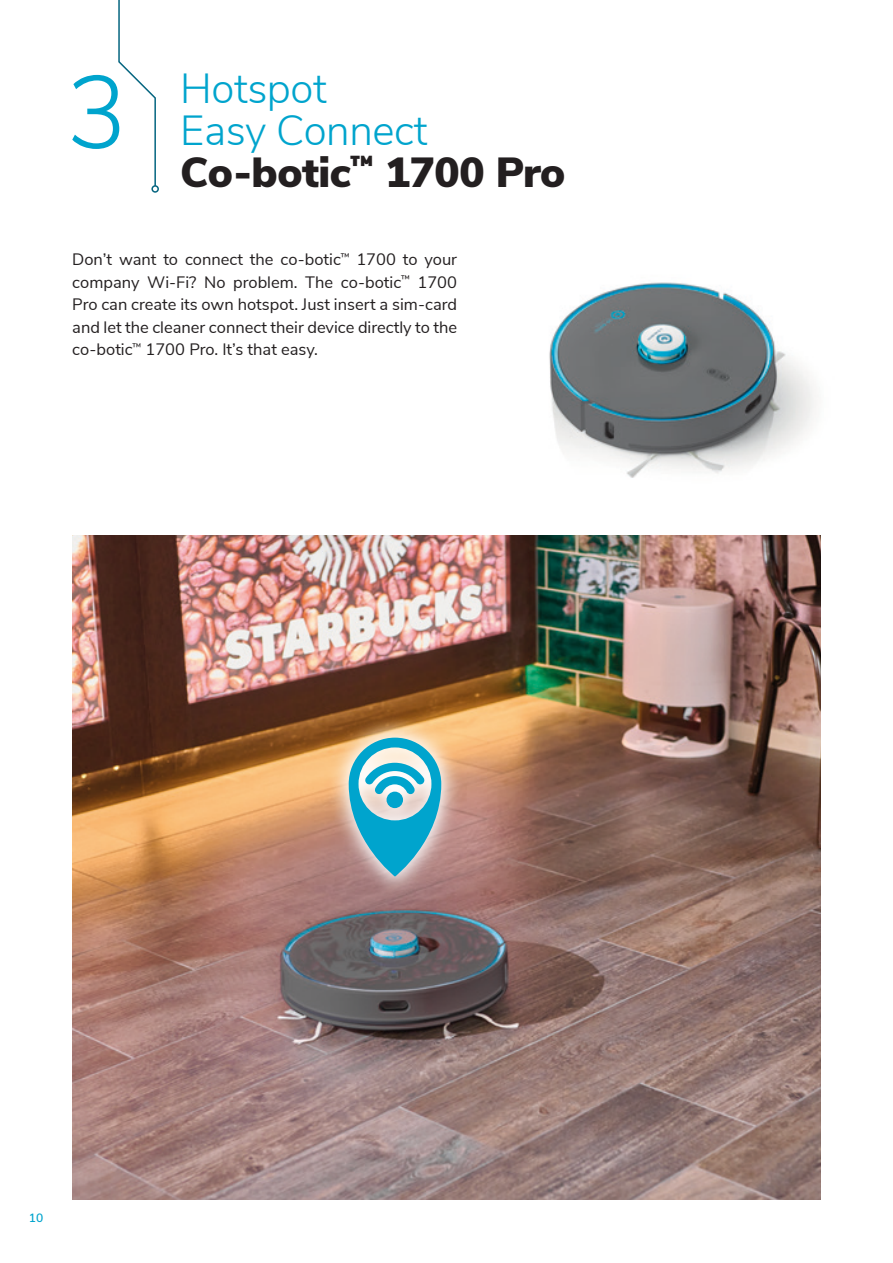
<style>
.page{position:relative;width:893px;height:1263px;background:#fff}
.page>*{position:absolute;margin:0;border:0;box-sizing:border-box;transform-origin:0 0}
.t1{font:300 102.9px "Nunito Sans";color:#00a4cd}
.t2{font:300 42px/42px "Nunito Sans";letter-spacing:-.01em;color:#00a4cd}
.t3{font:16.5px/22.5px "Nunito Sans";color:#231f20;text-align:justify}
.t4{font:600 12px "Nunito Sans";color:#00a4cd}
.s1{font-weight:900;color:#231f20}
</style>
<div class="page">
<img style="left:72px;top:535px;width:749px;height:664px">
<svg style="left:327px;top:716px;width:136px;height:181px;background:#c49579"></svg>
<svg style="left:349px;top:738px;width:92px;height:138px;background:#75b9c8"></svg>
<img style="left:549px;top:282px;width:267px;height:196px">
<svg style="left:118px;top:0;width:38px;height:185px"></svg>
<div style="left:151px;top:185px;width:8px;height:8px;border:2px solid #056580;border-radius:50%"></div>
<p class="t1" style="left:66px;top:38px;width:63px">3</p>
<p class="t2" style="left:180px;top:65px;width:386px">Hotspot<br>Easy Connect<br><span class="s1">Co-botic</span><sup>™</sup> <span class="s1">1700 Pro</span></p>
<p class="t3" style="left:72px;top:247px;width:386px">Don’t want to connect the co-botic<sup>™</sup> 1700 to your company Wi-Fi? No problem. The co-botic<sup>™</sup> 1700<br>Pro can create its own hotspot. Just insert a sim-card and let the cleaner connect their device directly to the co-botic<sup>™</sup> 1700 Pro. It’s that easy.</p>
<p class="t4" style="left:29px;top:1209px;width:16px">10</p>
</div>
